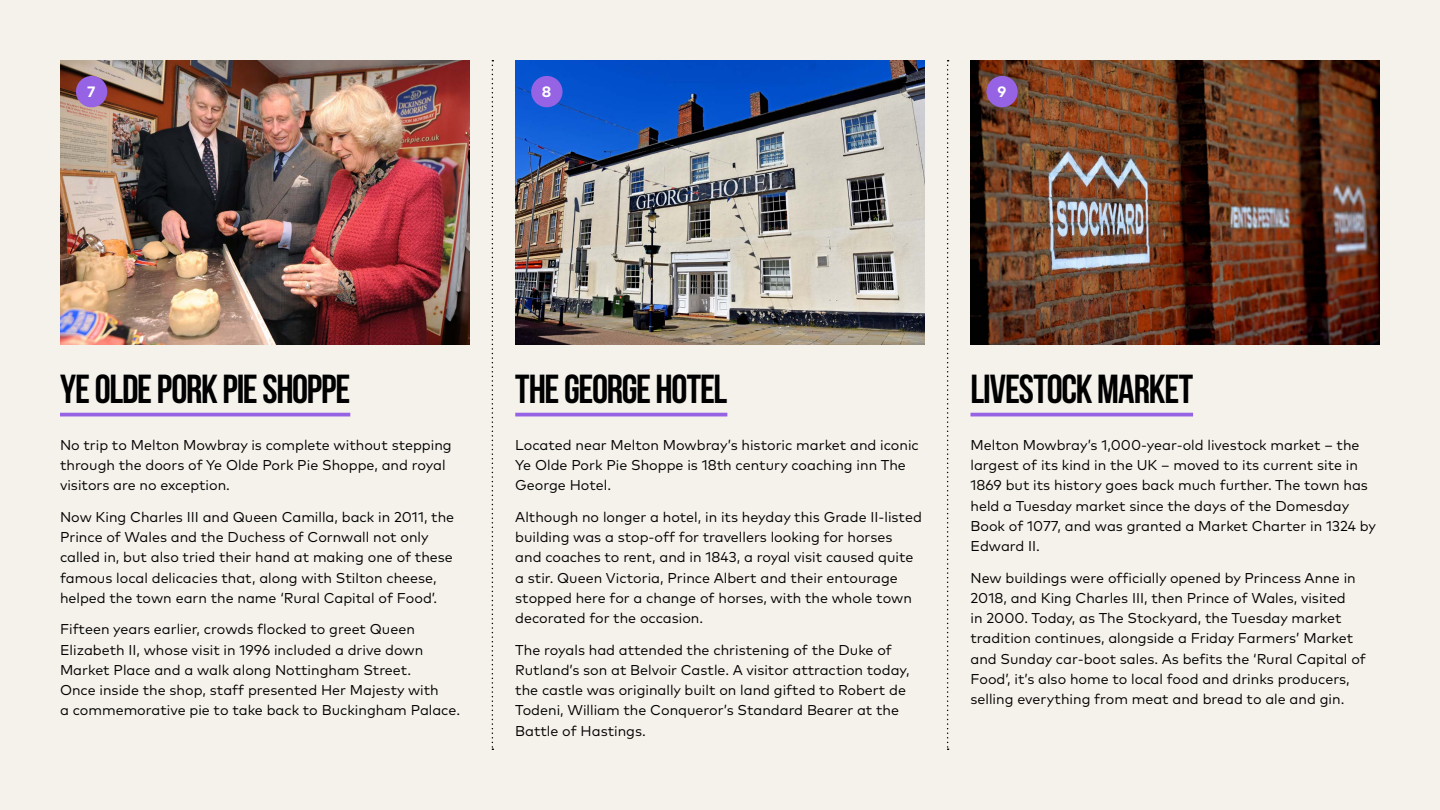
<style>
.page{position:relative;width:1440px;height:810px;background:#f5f2eb}
.page>*{position:absolute;margin:0;border:0;box-sizing:border-box;transform-origin:0 0}
.t1{font:700 40.5px "Bebas Neue";letter-spacing:-.03em;color:#000}
.P_-_LOCATION_NO{font:700 15px "Mark Pro";color:#fff}
.t2{font:14.25px/20.2px "Mark Pro";color:#000}
</style>
<div class="page">
<svg style="left:492px;top:60px;width:1px;height:690px"></svg>
<img style="left:60px;top:60px;width:410px;height:285px">
<img style="left:515px;top:60px;width:410px;height:285px">
<hr style="left:515px;top:413px;width:212px;height:3px;background:#9663e5">
<div style="left:531px;top:76px;width:32px;height:31px;background:#9663e5;border-radius:50%"></div>
<hr style="left:60px;top:413px;width:290px;height:3px;background:#9663e5">
<div style="left:76px;top:76px;width:31px;height:31px;background:#9663e5;border-radius:50%"></div>
<img style="left:970px;top:60px;width:410px;height:285px">
<svg style="left:947px;top:60px;width:2px;height:690px"></svg>
<hr style="left:971px;top:413px;width:222px;height:3px;background:#9663e5">
<div style="left:986px;top:76px;width:32px;height:31px;background:#9663e5;border-radius:50%"></div>
<p class="P_-_LOCATION_NO" style="left:87px;top:80px;width:10px">7</p>
<p class="P_-_LOCATION_NO" style="left:542px;top:80px;width:11px">8</p>
<p class="P_-_LOCATION_NO" style="left:997px;top:80px;width:10px">9</p>
<h4 class="t1" style="left:60px;top:367px;width:292px">YE OLDE PORK PIE SHOPPE</h4>
<p class="t2" style="left:60px;top:434px;width:393px">No trip to Melton Mowbray is complete without stepping through the doors of Ye Olde Pork Pie Shoppe, and royal visitors are no exception.</p>
<p class="t2" style="left:60px;top:506px;width:396px">Now King Charles III and Queen Camilla, back in 2011, the Prince of Wales and the Duchess of Cornwall not only called in, but also tried their hand at making one of these famous local delicacies that, along with Stilton cheese, helped the town earn the name ‘Rural Capital of Food’.</p>
<p class="t2" style="left:60px;top:618px;width:402px">Fifteen years earlier, crowds flocked to greet Queen Elizabeth II, whose visit in 1996 included a drive down Market Place and a walk along Nottingham Street.<br>Once inside the shop, staff presented Her Majesty with<br>a commemorative pie to take back to Buckingham Palace.</p>
<h4 class="t1" style="left:515px;top:367px;width:214px">THE GEORGE HOTEL</h4>
<p class="t2" style="left:515px;top:434px;width:405px">Located near Melton Mowbray’s historic market and iconic<br>Ye Olde Pork Pie Shoppe is 18th century coaching inn The<br>George Hotel.</p>
<p class="t2" style="left:515px;top:506px;width:408px">Although no longer a hotel, in its heyday this Grade II-listed building was a stop-off for travellers looking for horses and coaches to rent, and in 1843, a royal visit caused quite a stir. Queen Victoria, Prince Albert and their entourage stopped here for a change of horses, with the whole town decorated for the occasion.</p>
<p class="t2" style="left:515px;top:638px;width:396px">The royals had attended the christening of the Duke of Rutland’s son at Belvoir Castle. A visitor attraction today, the castle was originally built on land gifted to Robert de Todeni, William the Conqueror’s Standard Bearer at the Battle of Hastings.</p>
<h4 class="t1" style="left:971px;top:367px;width:224px">LIVESTOCK MARKET</h4>
<p class="t2" style="left:971px;top:434px;width:407px">Melton Mowbray’s 1,000-year-old livestock market – the largest of its kind in the UK – moved to its current site in 1869 but its history goes back much further. The town has held a Tuesday market since the days of the Domesday Book of 1077, and was granted a Market Charter in 1324 by Edward II.</p>
<p class="t2" style="left:971px;top:566px;width:397px">New buildings were officially opened by Princess Anne in 2018, and King Charles III, then Prince of Wales, visited<br>in 2000. Today, as The Stockyard, the Tuesday market tradition continues, alongside a Friday Farmers’ Market and Sunday car-boot sales. As befits the ‘Rural Capital of Food’, it’s also home to local food and drinks producers, selling everything from meat and bread to ale and gin.</p>
</div>
